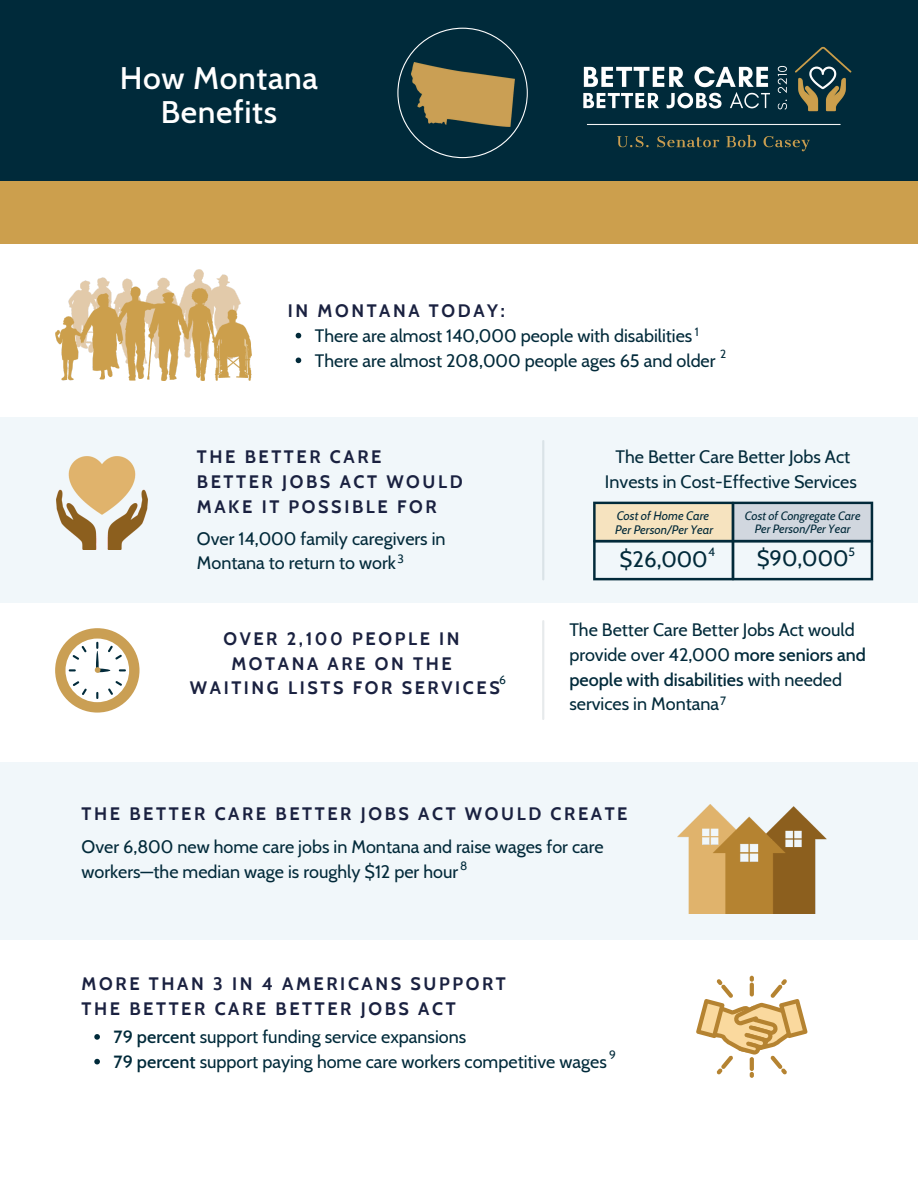
<style>
.page{position:relative;width:918px;height:1188px;background:#fff}
.page>*{position:absolute;margin:0;border:0;box-sizing:border-box;transform-origin:0 0}
.t1{font:500 31.8px "Cabin";letter-spacing:.02em;color:#fff}
.t2{font:22.05px "Cabin";color:#022a3a}
.t3{font:18px/24.8px "Cabin";color:#022a3a}
.t4{font:700 18px/24.8px "Cabin";letter-spacing:.145em;color:#1a2140}
.t5{font:18px "Cabin";color:#002a3a}
.t6{font:italic 12.3px "Cabin";color:#022a3a}
.t7{font:italic 12px/13px "Cabin";color:#022a3a;text-align:center}
.t8{font:12px "Cabin";color:#002a3a}
.t9{font:11.7px "Cabin";color:#002a3a}
.s1{font-weight:500}
</style>
<div class="page">
<div style="left:0;top:417px;width:918px;height:186px;background:#f1f7fa"></div>
<div style="left:0;top:762px;width:918px;height:177px;background:#f1f7fa"></div>
<div style="left:0;top:0;width:918px;height:191px;background:#002a3a"></div>
<svg style="left:397px;top:28px;width:131px;height:130px"></svg>
<div style="left:0;top:181px;width:918px;height:63px;background:#cc9f4d"></div>
<svg style="left:696px;top:976px;width:112px;height:102px"></svg>
<div style="left:55px;top:628px;width:84px;height:85px;background:#ca9f54;border-radius:50%"></div>
<div style="left:66px;top:639px;width:63px;height:63px;background:#fff;border-radius:50%"></div>
<svg style="left:96px;top:692px;width:2px;height:7px"></svg>
<svg style="left:69px;top:669px;width:7px;height:2px"></svg>
<svg style="left:73px;top:646px;width:14px;height:14px"></svg>
<svg style="left:108px;top:681px;width:14px;height:14px"></svg>
<svg style="left:73px;top:681px;width:14px;height:14px"></svg>
<svg style="left:95px;top:642px;width:31px;height:31px"></svg>
<hr style="left:542px;top:621px;width:2px;height:98px;background:#022a3a">
<img style="left:55px;top:269px;width:197px;height:112px">
<img style="left:678px;top:804px;width:148px;height:109px">
<img style="left:56px;top:456px;width:91px;height:94px">
<svg style="left:593px;top:502px;width:280px;height:78px"></svg>
<hr style="left:595px;top:540px;width:277px;height:3px;background:#022a3a">
<svg style="left:731px;top:503px;width:4px;height:76px"></svg>
<img style="left:583px;top:46px;width:269px;height:106px">
<hr style="left:542px;top:441px;width:2px;height:138px;background:#022a3a">
<img style="left:411px;top:63px;width:104px;height:64px">
<svg style="left:94px;top:1034px;width:6px;height:6px"></svg>
<svg style="left:94px;top:1059px;width:6px;height:5px"></svg>
<svg style="left:296px;top:333px;width:5px;height:5px"></svg>
<svg style="left:296px;top:358px;width:5px;height:5px"></svg>
<p class="t1" style="left:120px;top:58px;width:200px">How Montana</p>
<p class="t1" style="left:161px;top:92px;width:118px">Benefits</p>
<p class="t4" style="left:288px;top:298px;width:218px">IN MONTANA TODAY:</p>
<p class="t8" style="left:695px;top:325px;width:5px">1</p>
<p class="t3" style="left:315px;top:323px;width:379px">There are almost 140,000 people with disabilities</p>
<p class="t3" style="left:315px;top:348px;width:402px">There are almost 208,000 people ages 65 and older</p>
<p class="t9" style="left:720px;top:347px;width:8px">2</p>
<p class="t4" style="left:197px;top:445px;width:186px">THE BETTER CARE</p>
<p class="t4" style="left:197px;top:469px;width:267px">BETTER JOBS ACT WOULD<br>MAKE IT POSSIBLE FOR</p>
<p class="t3" style="left:197px;top:526px;width:250px">Over 14,000 family caregivers in</p>
<p class="t3" style="left:197px;top:551px;width:200px">Montana to return to work</p>
<p class="t8" style="left:398px;top:552px;width:8px">3</p>
<p class="t4" style="left:223px;top:626px;width:238px">OVER 2,100 PEOPLE IN</p>
<p class="t4" style="left:231px;top:651px;width:222px">MOTANA ARE ON THE</p>
<p class="t4" style="left:190px;top:676px;width:311px">WAITING LISTS FOR SERVICES</p>
<p class="t8" style="left:499px;top:672px;width:8px">6</p>
<p class="t3" style="left:605px;top:445px;width:254px;text-align:center">The Better Care Better Jobs Act<br>Invests in Cost-Effective Services</p>
<p class="t6" style="left:617px;top:508px;width:94px">Cost of Home Care</p>
<p class="t6" style="left:615px;top:522px;width:99px">Per Person/Per Year</p>
<p class="t7" style="left:745px;top:509px;width:117px">Cost of Congregate Care<br>Per Person/Per Year</p>
<p class="t2" style="left:620px;top:545px;width:90px">$26,000</p>
<p class="t2" style="left:757px;top:544px;width:93px">$90,000</p>
<p class="t8" style="left:708px;top:545px;width:8px">4</p>
<p class="t8" style="left:848px;top:545px;width:8px">5</p>
<p class="t3" style="left:569px;top:617px;width:298px">The Better Care Better Jobs Act would provide over 42,000 <span class="s1">more seniors and people with disabilities</span> with needed</p>
<p class="t3" style="left:569px;top:692px;width:151px">services in Montana</p>
<p class="t8" style="left:720px;top:693px;width:8px">7</p>
<p class="t4" style="left:82px;top:802px;width:547px">THE BETTER CARE BETTER JOBS ACT WOULD CREATE</p>
<p class="t3" style="left:82px;top:834px;width:524px">Over 6,800 new home care jobs in Montana and raise wages for care workers—the median wage is roughly $12 per hour</p>
<p class="t8" style="left:460px;top:858px;width:9px">8</p>
<p class="t4" style="left:82px;top:971px;width:426px">MORE THAN 3 IN 4 AMERICANS SUPPORT</p>
<p class="t4" style="left:82px;top:996px;width:376px">THE BETTER CARE BETTER JOBS ACT</p>
<p class="t5" style="left:114px;top:1026px;width:354px"><span class="s1">79 percent</span> support funding service expansions</p>
<p class="t5" style="left:114px;top:1050px;width:495px"><span class="s1">79 percent</span> support paying home care workers competitive wages</p>
<p class="t8" style="left:609px;top:1047px;width:8px">9</p>
</div>
